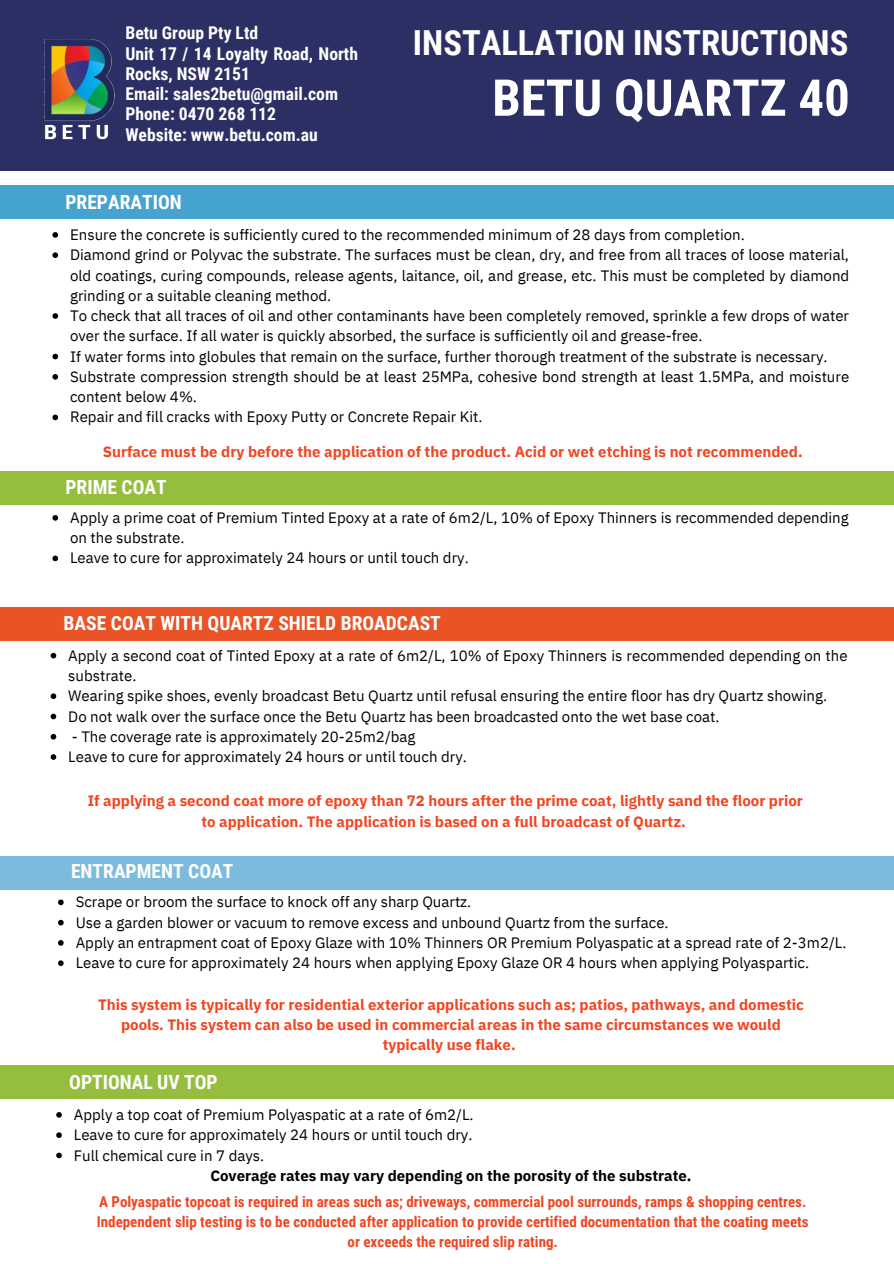
<style>
.page{position:relative;width:894px;height:1264px;background:#fff}
.page>*{position:absolute;margin:0;border:0;box-sizing:border-box;transform-origin:0 0}
.t1{font:700 50.85px "Roboto Condensed";color:#fff}
.t2{font:700 34.5px "Roboto Condensed";color:#fff}
.t3{font:700 19.5px "Roboto Condensed";color:#fff}
.t4{font:700 17.55px/20.2px "Roboto Condensed";color:#fff}
.t5{font:15px/20.2px "IBM Plex Sans";color:#000}
.t6{font:700 15px/20.2px "IBM Plex Sans";color:#f04723;text-align:center}
.t7{font:700 15px/20.2px "Roboto Condensed";color:#f04723;text-align:center}
.t8{font:700 15px "IBM Plex Sans";color:#000}
</style>
<div class="page">
<div style="left:0;top:0;width:893px;height:170px;background:#2c2f64"></div>
<div style="left:0;top:185px;width:893px;height:33px;background:#46a2ce"></div>
<img style="left:45px;top:39px;width:70px;height:101px">
<svg style="left:52px;top:232px;width:6px;height:6px"></svg>
<svg style="left:52px;top:252px;width:6px;height:6px"></svg>
<svg style="left:52px;top:313px;width:6px;height:6px"></svg>
<svg style="left:52px;top:354px;width:6px;height:5px"></svg>
<svg style="left:52px;top:374px;width:6px;height:5px"></svg>
<svg style="left:52px;top:414px;width:6px;height:6px"></svg>
<div style="left:0;top:471px;width:893px;height:34px;background:#95be3f"></div>
<svg style="left:52px;top:515px;width:6px;height:5px"></svg>
<svg style="left:52px;top:555px;width:6px;height:6px"></svg>
<div style="left:0;top:607px;width:893px;height:34px;background:#ea5325"></div>
<svg style="left:51px;top:653px;width:5px;height:5px"></svg>
<svg style="left:51px;top:693px;width:5px;height:6px"></svg>
<svg style="left:51px;top:713px;width:5px;height:6px"></svg>
<svg style="left:51px;top:734px;width:5px;height:5px"></svg>
<svg style="left:51px;top:754px;width:5px;height:5px"></svg>
<div style="left:0;top:855px;width:893px;height:34px;background:#7cbbdd"></div>
<svg style="left:58px;top:899px;width:6px;height:6px"></svg>
<svg style="left:58px;top:919px;width:6px;height:6px"></svg>
<svg style="left:58px;top:940px;width:6px;height:5px"></svg>
<svg style="left:58px;top:960px;width:6px;height:6px"></svg>
<div style="left:0;top:1064px;width:893px;height:34px;background:#95be3f"></div>
<svg style="left:56px;top:1112px;width:6px;height:5px"></svg>
<svg style="left:56px;top:1132px;width:6px;height:5px"></svg>
<svg style="left:56px;top:1152px;width:6px;height:6px"></svg>
<p class="t4" style="left:125px;top:23px;width:234px">Betu Group Pty Ltd<br>Unit 17 / 14 Loyalty Road, North<br>Rocks, NSW 2151<br>Email: sales2betu@gmail.com<br>Phone: 0470 268 112<br>Website: www.betu.com.au</p>
<h2 class="t2" style="left:413px;top:23px;width:437px">INSTALLATION INSTRUCTIONS</h2>
<h1 class="t1" style="left:492px;top:69px;width:359px">BETU QUARTZ 40</h1>
<h3 class="t3" style="left:65px;top:190px;width:118px">PREPARATION</h3>
<p class="t5" style="left:70px;top:224px;width:780px">Ensure the concrete is sufficiently cured to the recommended minimum of 28 days from completion.<br>Diamond grind or Polyvac the substrate. The surfaces must be clean, dry, and free from all traces of loose material, old coatings, curing compounds, release agents, laitance, oil, and grease, etc. This must be completed by diamond grinding or a suitable cleaning method.<br>To check that all traces of oil and other contaminants have been completely removed, sprinkle a few drops of water over the surface. If all water is quickly absorbed, the surface is sufficiently oil and grease-free.<br>If water forms into globules that remain on the surface, further thorough treatment of the substrate is necessary.<br>Substrate compression strength should be at least 25MPa, cohesive bond strength at least 1.5MPa, and moisture content below 4%.<br>Repair and fill cracks with Epoxy Putty or Concrete Repair Kit.</p>
<p class="t6" style="left:103px;top:441px;width:701px">Surface must be dry before the application of the product. Acid or wet etching is not recommended.</p>
<h3 class="t3" style="left:65px;top:476px;width:103px">PRIME COAT</h3>
<p class="t5" style="left:70px;top:507px;width:779px">Apply a prime coat of Premium Tinted Epoxy at a rate of 6m2/L, 10% of Epoxy Thinners is recommended depending on the substrate.<br>Leave to cure for approximately 24 hours or until touch dry.</p>
<h3 class="t3" style="left:64px;top:611px;width:378px">BASE COAT WITH QUARTZ SHIELD BROADCAST</h3>
<p class="t5" style="left:68px;top:645px;width:780px">Apply a second coat of Tinted Epoxy at a rate of 6m2/L, 10% of Epoxy Thinners is recommended depending on the substrate.<br>Wearing spike shoes, evenly broadcast Betu Quartz until refusal ensuring the entire floor has dry Quartz showing.<br>Do not walk over the surface once the Betu Quartz has been broadcasted onto the wet base coat.</p>
<p class="t5" style="left:68px;top:726px;width:400px">- The coverage rate is approximately 20-25m2/bag<br>Leave to cure for approximately 24 hours or until touch dry.</p>
<p class="t6" style="left:88px;top:790px;width:716px">If applying a second coat more of epoxy than 72 hours after the prime coat, lightly sand the floor prior to application. The application is based on a full broadcast of Quartz.</p>
<h3 class="t3" style="left:71px;top:860px;width:164px">ENTRAPMENT COAT</h3>
<p class="t5" style="left:76px;top:891px;width:772px">Scrape or broom the surface to knock off any sharp Quartz.<br>Use a garden blower or vacuum to remove excess and unbound Quartz from the surface.<br>Apply an entrapment coat of Epoxy Glaze with 10% Thinners OR Premium Polyaspatic at a spread rate of 2-3m2/L.<br>Leave to cure for approximately 24 hours when applying Epoxy Glaze OR 4 hours when applying Polyaspartic.</p>
<p class="t6" style="left:98px;top:994px;width:707px">This system is typically for residential exterior applications such as; patios, pathways, and domestic pools. This system can also be used in commercial areas in the same circumstances we would typically use flake.</p>
<h3 class="t3" style="left:69px;top:1070px;width:150px">OPTIONAL UV TOP</h3>
<p class="t5" style="left:74px;top:1104px;width:401px;text-align:justify;text-indent:-5px"><sup>C</sup>A<sup>O</sup>p<sup>A</sup>pl<sup>T</sup>y a top coat of Premium Polyaspatic at a rate of 6m2/L.<br>Leave to cure for approximately 24 hours or until touch dry.<br>Full chemical cure in 7 days.</p>
<p class="t8" style="left:210px;top:1165px;width:482px">Coverage rates may vary depending on the porosity of the substrate.</p>
<p class="t7" style="left:97px;top:1191px;width:713px">A Polyaspatic topcoat is required in areas such as; driveways, commercial pool surrounds, ramps &amp; shopping centres.<br>Independent slip testing is to be conducted after application to provide certified documentation that the coating meets or exceeds the required slip rating.</p>
</div>
